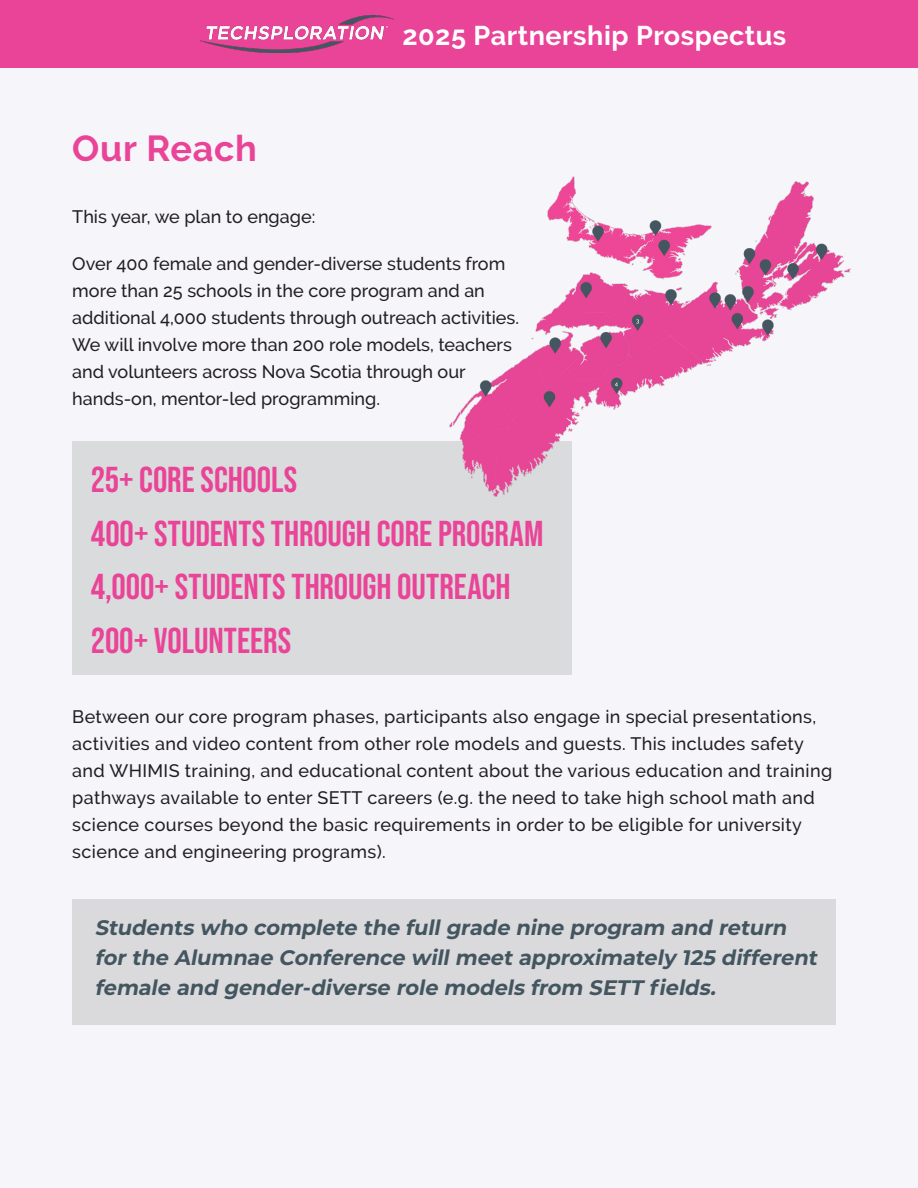
<style>
.page{position:relative;width:918px;height:1188px;background:#fff}
.page>*{position:absolute;margin:0;border:0;box-sizing:border-box;transform-origin:0 0}
._32_Bebas_Neue{font:36px "Bebas Neue";letter-spacing:-.005em;color:#e94497}
.t1{font:700 36px "Raleway";letter-spacing:.02em;color:#e94497}
.Heading_40_pt{font:700 27px "Raleway";letter-spacing:.02em;color:#fff}
._32_Bebas_Neue-2{font:italic 700 21px/30px "Montserrat";color:#435660}
.t2{font:500 18px/27px "Raleway";letter-spacing:.02em;color:#231f20}
.t3{font:500 18px/27px "Raleway";color:#231f20}
</style>
<div class="page">
<div style="left:0;top:67px;width:918px;height:1121px;background:#f5f5fa"></div>
<div style="left:0;top:0;width:918px;height:67px;background:#e94497"></div>
<img style="left:201px;top:16px;width:192px;height:37px">
<div style="left:72px;top:899px;width:764px;height:126px;background:#dadadd"></div>
<div style="left:72px;top:441px;width:500px;height:233px;background:#dadbdd"></div>
<img style="left:449px;top:176px;width:402px;height:321px">
<p class="t1" style="left:72px;top:128px;width:186px">Our Reach</p>
<p class="t3" style="left:72px;top:203px;width:245px">This year, we plan to engage:</p>
<p class="Heading_40_pt" style="left:402px;top:20px;width:385px">2025 Partnership Prospectus</p>
<p class="t3" style="left:72px;top:250px;width:448px">Over 400 female and gender-diverse students from more than 25 schools in the core program and an additional 4,000 students through outreach activities.<br>We will involve more than 200 role models, teachers and volunteers across Nova Scotia through our hands-on, mentor-led programming.</p>
<p class="_32_Bebas_Neue" style="left:91px;top:459px;width:208px">25+ CORE SCHOOLS</p>
<p class="_32_Bebas_Neue" style="left:91px;top:513px;width:454px">400+ STUDENTS THROUGH CORE PROGRAM</p>
<p class="_32_Bebas_Neue" style="left:91px;top:567px;width:421px">4,000+ STUDENTS THROUGH OUTREACH</p>
<p class="_32_Bebas_Neue" style="left:91px;top:620px;width:202px">200+ VOLUNTEERS</p>
<p class="t2" style="left:72px;top:703px;width:762px">Between our core program phases, participants also engage in special presentations, activities and video content from other role models and guests. This includes safety and WHIMIS training, and educational content about the various education and training pathways available to enter SETT careers (e.g. the need to take high school math and science courses beyond the basic requirements in order to be eligible for university science and engineering programs).</p>
<p class="_32_Bebas_Neue-2" style="left:95px;top:911px;width:728px">Students who complete the fullgrade nine program and return forthe Alumnae Conference willmeetapproximately 125 different female and gender-diverse role models from SETT fields.</p>
</div>
